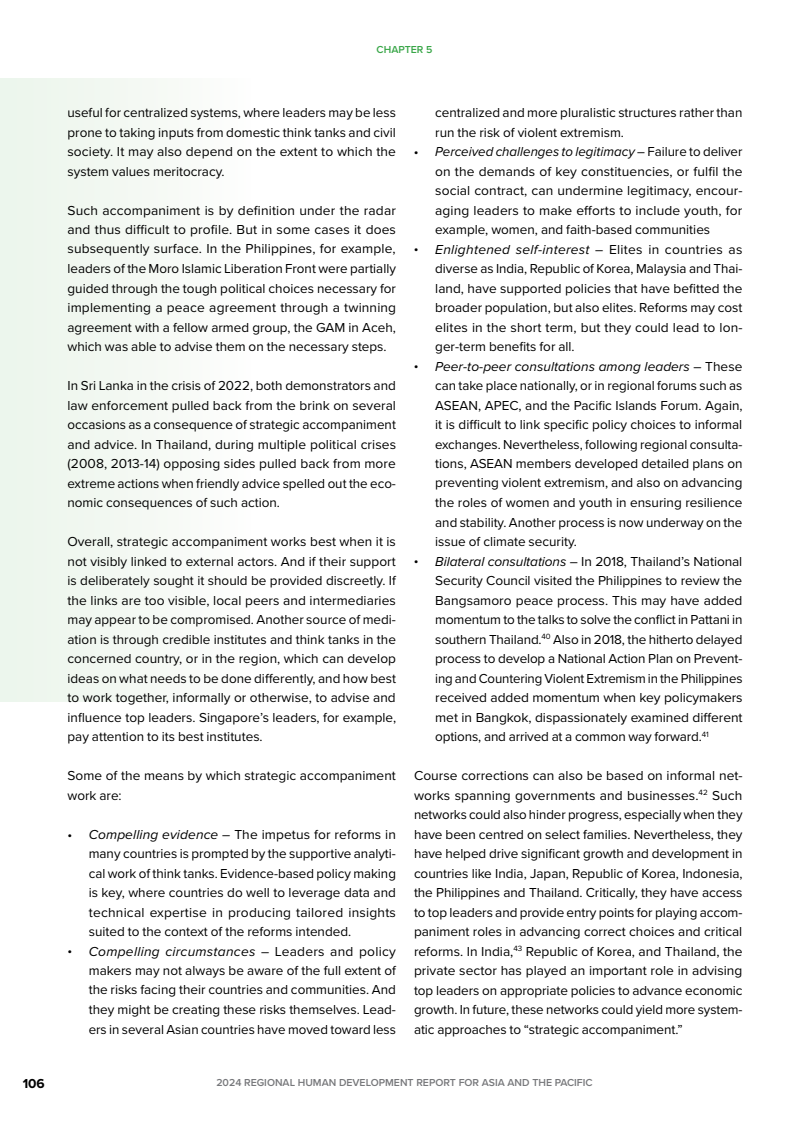
<style>
.page{position:relative;width:810px;height:1134px;background:#fff}
.page>*{position:absolute;margin:0;border:0;box-sizing:border-box;transform-origin:0 0}
.t1{font:13.5px/19.5px "Proxima Nova";color:#000;text-align:justify}
.t2{font:700 13.5px "Proxima Nova";color:#000}
.t3{font:600 10.5px "Proxima Nova";color:#77787b}
.t4{font:600 10.5px "Proxima Nova";color:#39a648}
.s1{font-style:italic}
</style>
<div class="page">
<div style="left:0;top:78px;width:318px;height:624px;background:#f6faf5"></div>
<p class="t4" style="left:377px;top:42px;width:57px">CHAPTER 5</p>
<p class="t1" style="left:68px;top:102px;width:330px">useful for centralized systems, where leaders may be less prone to taking inputs from domestic think tanks and civil society. It may also depend on the extent to which the system values meritocracy.</p>
<p class="t1" style="left:68px;top:200px;width:330px">Such accompaniment is by definition under the radar and thus difficult to profile. But in some cases it does subsequently surface. In the Philippines, for example, leaders of the Moro Islamic Liberation Front were partially guided through the tough political choices necessary for implementing a peace agreement through a twinning agreement with a fellow armed group, the GAM in Aceh, which was able to advise them on the necessary steps.</p>
<p class="t1" style="left:68px;top:375px;width:330px">In Sri Lanka in the crisis of 2022, both demonstrators and law enforcement pulled back from the brink on several occasions as a consequence of strategic accompaniment and advice. In Thailand, during multiple political crises (2008, 2013-14) opposing sides pulled back from more extreme actions when friendly advice spelled out the eco&shy;nomic consequences of such action.</p>
<p class="t1" style="left:68px;top:531px;width:330px">Overall, strategic accompaniment works best when it is not visibly linked to external actors. And if their support is deliberately sought it should be provided discreetly. If the links are too visible, local peers and intermediaries may appear to be compromised. Another source of medi&shy;ation is through credible institutes and think tanks in the concerned country, or in the region, which can develop ideas on what needs to be done differently, and how best to work together, informally or otherwise, to advise and influence top leaders. Singapore’s leaders, for example, pay attention to its best institutes.</p>
<p class="t1" style="left:68px;top:765px;width:330px">Some of the means by which strategic accompaniment work are:</p>
<p class="t1" style="left:89px;top:824px;width:309px;text-indent:-21px">• <span class="s1">Compelling evidence</span> – The impetus for reforms in many countries is prompted by the supportive analyti&shy;cal work of think tanks. Evidence-based policy making is key, where countries do well to leverage data and technical expertise in producing tailored insights suited to the context of the reforms intended.</p>
<p class="t1" style="left:89px;top:941px;width:309px;text-indent:-21px">• <span class="s1">Compelling circumstances</span> – Leaders and policy makers may not always be aware of the full extent of the risks facing their countries and communities. And they might be creating these risks themselves. Lead&shy;ers in several Asian countries have moved toward less</p>
<p class="t1" style="left:435px;top:102px;width:309px">centralized and more pluralistic structures rather than run the risk of violent extremism.</p>
<p class="t1" style="left:435px;top:141px;width:309px;text-indent:-21px">• <span class="s1">Perceived challenges to legitimacy</span> – Failure to deliver on the demands of key constituencies, or fulfil the social contract, can undermine legitimacy, encour&shy;aging leaders to make efforts to include youth, for example, women, and faith-based communities</p>
<p class="t1" style="left:435px;top:239px;width:309px;text-indent:-21px">• <span class="s1">Enlightened self-interest</span> – Elites in countries as diverse as India, Republic of Korea, Malaysia and Thai&shy;land, have supported policies that have befitted the broader population, but also elites. Reforms may cost elites in the short term, but they could lead to lon&shy;ger-term benefits for all.</p>
<p class="t1" style="left:435px;top:356px;width:309px;text-indent:-21px">• <span class="s1">Peer-to-peer consultations among leaders</span> – These can take place nationally, or in regional forums such as ASEAN, APEC, and the Pacific Islands Forum. Again, it is difficult to link specific policy choices to informal exchanges. Nevertheless, following regional consulta&shy;tions, ASEAN members developed detailed plans on preventing violent extremism, and also on advancing the roles of women and youth in ensuring resilience and stability. Another process is now underway on the issue of climate security.</p>
<p class="t1" style="left:435px;top:551px;width:309px;text-indent:-21px">• <span class="s1">Bilateral consultations</span> – In 2018, Thailand’s National Security Council visited the Philippines to review the Bangsamoro peace process. This may have added momentum to the talks to solve the conflict in Pattani in southern Thailand.<sup>40</sup> Also in 2018, the hitherto delayed process to develop a National Action Plan on Prevent&shy;ing and Countering Violent Extremism in the Philippines received added momentum when key policymakers met in Bangkok, dispassionately examined different options, and arrived at a common way forward.<sup>41</sup></p>
<p class="t1" style="left:414px;top:765px;width:330px">Course corrections can also be based on informal net&shy;works spanning governments and businesses.<sup>42</sup> Such networks could also hinder progress, especially when they have been centred on select families. Nevertheless, they have helped drive significant growth and development in countries like India, Japan, Republic of Korea, Indonesia, the Philippines and Thailand. Critically, they have access to top leaders and provide entry points for playing accom&shy;paniment roles in advancing correct choices and critical reforms. In India,<sup>43</sup> Republic of Korea, and Thailand, the private sector has played an important role in advising top leaders on appropriate policies to advance economic growth. In future, these networks could yield more system&shy;atic approaches to “strategic accompaniment.”</p>
<p class="t2" style="left:23px;top:1073px;width:24px">106</p>
<p class="t3" style="left:216px;top:1075px;width:378px">2024 REGIONAL HUMAN DEVELOPMENT REPORT FOR ASIA AND THE PACIFIC</p>
</div>
